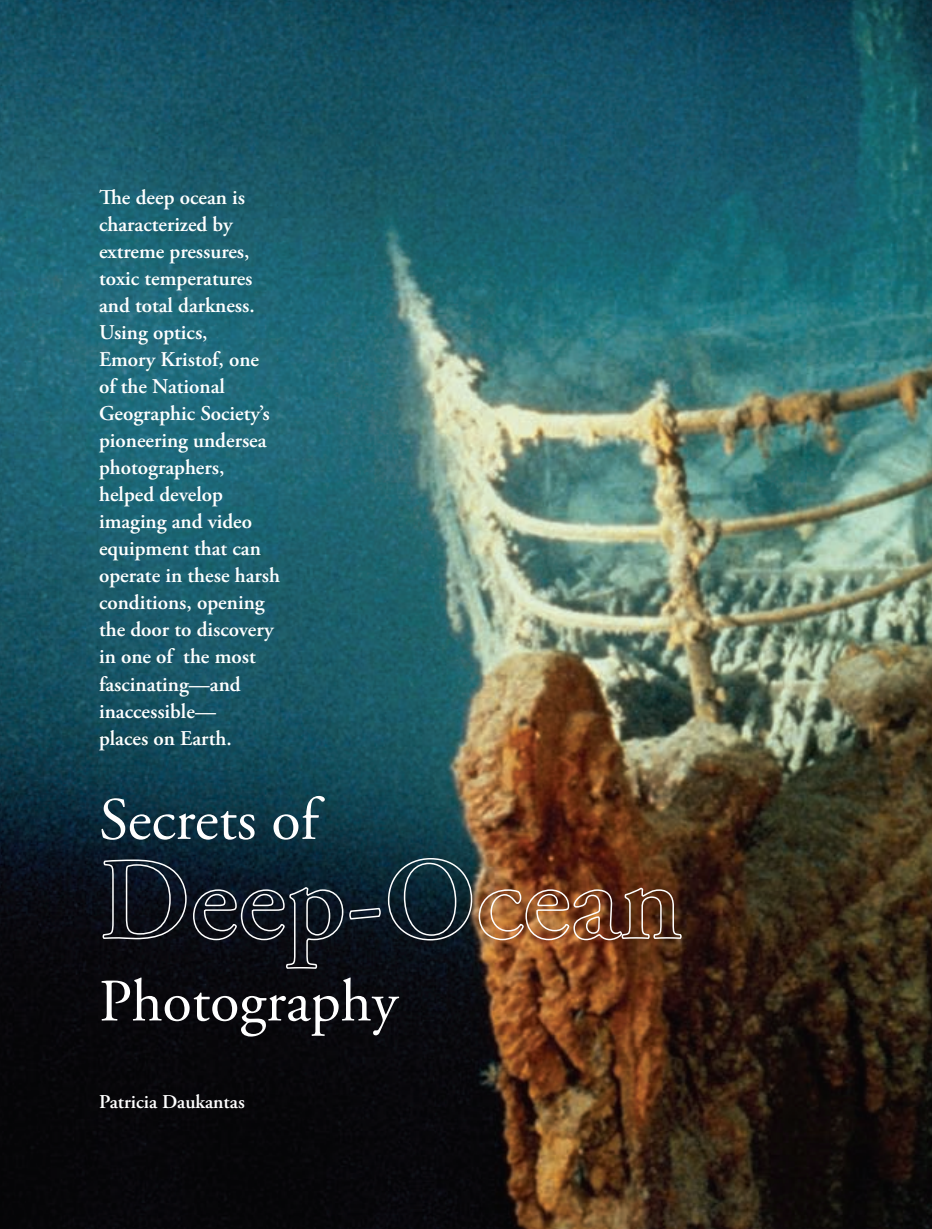
<style>
.page{position:relative;width:932px;height:1229px;background:#fff}
.page>*{position:absolute;margin:0;border:0;box-sizing:border-box;transform-origin:0 0}
.t1{font:60px "Adobe Garamond Pro";color:#fff}
.t2{font:600 21px/27px "Adobe Garamond Pro";color:#fff}
.t3{font:600 19.5px "Adobe Garamond Pro";color:#fff}
</style>
<div class="page">
<img style="left:0;top:0;width:932px;height:1228px">
<svg style="left:102px;top:858px;width:279px;height:111px"></svg>
<img style="left:387px;top:857px;width:294px;height:84px">
<p class="t2" style="left:99px;top:184px;width:182px">The deep ocean is characterized by extreme pressures, toxic temperatures and total darkness.<br>Using optics,<br>Emory Kristof, one of the National<br>Geographic Society’s pioneering undersea photographers, helped develop imaging and video equipment that can operate in these harsh conditions, opening the door to discovery in one of the most fascinating—and inaccessible—<br>places on Earth.</p>
<h1 class="t1" style="left:99px;top:783px;width:220px">Secrets of</h1>
<h1 class="t1" style="left:99px;top:965px;width:300px">Photography</h1>
<p class="t3" style="left:99px;top:1090px;width:147px">Patricia Daukantas</p>
</div>
